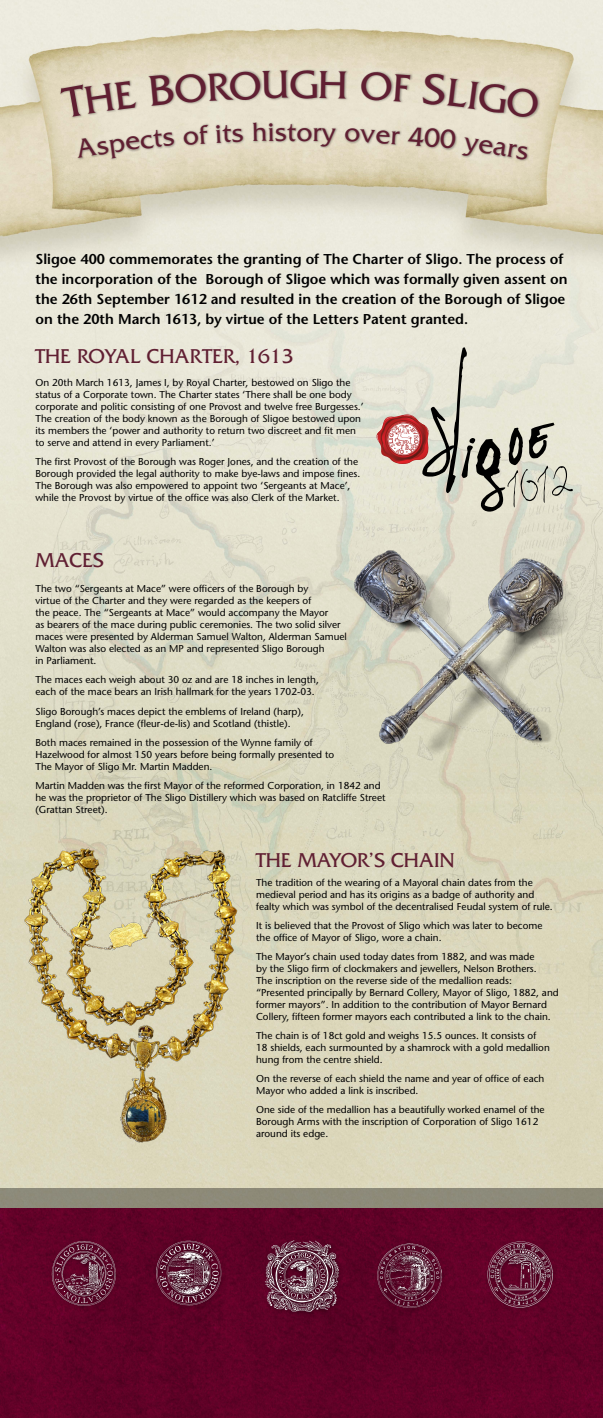
<style>
.page{position:relative;width:603px;height:1418px;background:#fff}
.page>*{position:absolute;margin:0;border:0;box-sizing:border-box;transform-origin:0 0}
.t1{font:41px "Friz Quadrata";color:#601f32}
.t2{font:27.5px "Friz Quadrata";color:#601f32}
.t3{font:21px "Friz Quadrata";color:#601f32}
.t4{font:600 14.25px/19.8px "Stone Sans Std";color:#000}
.t5{font:500 10px/12px "Stone Sans Std";color:#000}
</style>
<div class="page">
<img style="left:0;top:0;width:602px;height:1188px">
<div style="left:76px;top:121px;width:453px;height:41px;background:#000;opacity:.3"></div>
<div style="left:59px;top:68px;width:481px;height:52px;background:#000;opacity:.3"></div>
<img style="left:16px;top:831px;width:233px;height:326px">
<svg style="left:376px;top:347px;width:196px;height:164px;background:#cdc7b9"></svg>
<img style="left:340px;top:513px;width:262px;height:280px">
<svg style="left:0;top:1188px;width:602px;height:229px;background:#651231"></svg>
<div style="left:48px;top:1237px;width:509px;height:79px;background:#5f0127"></div>
<img style="left:486px;top:1240px;width:67px;height:68px">
<img style="left:377px;top:1240px;width:67px;height:68px">
<img style="left:51px;top:1241px;width:65px;height:65px">
<img style="left:156px;top:1240px;width:65px;height:65px">
<img style="left:265px;top:1240px;width:73px;height:71px">
<svg style="left:75px;top:130px;width:99px;height:28px;background:#d4cdba"></svg>
<svg style="left:183px;top:124px;width:60px;height:21px"></svg>
<svg style="left:253px;top:122px;width:20px;height:19px"></svg>
<svg style="left:313px;top:128px;width:23px;height:19px"></svg>
<svg style="left:345px;top:128px;width:54px;height:16px"></svg>
<svg style="left:407px;top:127px;width:121px;height:33px;background:#d6cfbb"></svg>
<svg style="left:60px;top:80px;width:77px;height:38px;background:#d2cab6"></svg>
<svg style="left:149px;top:70px;width:139px;height:36px;background:#cec8b6"></svg>
<svg style="left:319px;top:71px;width:27px;height:27px"></svg>
<svg style="left:360px;top:71px;width:50px;height:31px;background:#cec8b6"></svg>
<svg style="left:422px;top:73px;width:118px;height:46px;background:#d5cebb"></svg>
<h1 class="t1" style="left:290px;top:62px;width:29px">G</h1>
<h2 class="t2" style="left:275px;top:116px;width:39px">sto</h2>
<p class="t4" style="left:35px;top:249px;width:533px">Sligoe 400 commemorates the granting of The Charter of Sligo. The process of the incorporation of the Borough of Sligoe which was formally given assent on the 26th September 1612 and resulted in the creation of the Borough of Sligoe on the 20th March 1613, by virtue of the Letters Patent granted.</p>
<h3 class="t3" style="left:35px;top:344px;width:259px">THE ROYAL CHARTER, 1613</h3>
<p class="t5" style="left:35px;top:376px;width:329px">On 20th March 1613, James I, by Royal Charter, bestowed on Sligo the status of a Corporate town. The Charter states ‘There shall be one body corporate and politic consisting of one Provost and twelve free Burgesses.’ The creation of the body known as the Borough of Sligoe bestowed upon its members the ‘power and authority to return two discreet and fit men to serve and attend in every Parliament.’</p>
<p class="t5" style="left:35px;top:456px;width:326px">The first Provost of the Borough was Roger Jones, and the creation of the Borough provided the legal authority to make bye-laws and impose fines.<br>The Borough was also empowered to appoint two ‘Sergeants at Mace’, while the Provost by virtue of the office was also Clerk of the Market.</p>
<h3 class="t3" style="left:35px;top:549px;width:70px">MACES</h3>
<p class="t5" style="left:35px;top:583px;width:313px">The two “Sergeants at Mace” were officers of the Borough by<br>virtue of the Charter and they were regarded as the keepers of<br>the peace. The “Sergeants at Mace” would accompany the Mayor<br>as bearers of the mace during public ceremonies. The two solid silver maces were presented by Alderman Samuel Walton, Alderman Samuel Walton was also elected as an MP and represented Sligo Borough<br>in Parliament.</p>
<p class="t5" style="left:35px;top:674px;width:285px">The maces each weigh about 30 oz and are 18 inches in length, each of the mace bears an Irish hallmark for the years 1702-03.</p>
<p class="t5" style="left:35px;top:705px;width:270px">Sligo Borough’s maces depict the emblems of Ireland (harp),<br>England (rose), France (fleur-de-lis) and Scotland (thistle).</p>
<p class="t5" style="left:35px;top:736px;width:300px">Both maces remained in the possession of the Wynne family of<br>Hazelwood for almost 150 years before being formally presented to<br>The Mayor of Sligo Mr. Martin Madden.</p>
<p class="t5" style="left:35px;top:779px;width:351px">Martin Madden was the first Mayor of the reformed Corporation, in 1842 and he was the proprietor of The Sligo Distillery which was based on Ratcliffe Street (Grattan Street).</p>
<h3 class="t3" style="left:256px;top:848px;width:200px">THE MAYOR’S CHAIN</h3>
<p class="t5" style="left:256px;top:876px;width:298px">The tradition of the wearing of a Mayoral chain dates from the medieval period and has its origins as a badge of authority and fealty which was symbol of the decentralised Feudal system of rule.</p>
<p class="t5" style="left:256px;top:919px;width:288px">It is believed that the Provost of Sligo which was later to become the office of Mayor of Sligo, wore a chain.</p>
<p class="t5" style="left:256px;top:950px;width:304px">The Mayor’s chain used today dates from 1882, and was made<br>by the Sligo firm of clockmakers and jewellers, Nelson Brothers.<br>The inscription on the reverse side of the medallion reads: “Presented principally by Bernard Collery, Mayor of Sligo, 1882, and former mayors”. In addition to the contribution of Mayor Bernard Collery, fifteen former mayors each contributed a link to the chain.</p>
<p class="t5" style="left:256px;top:1029px;width:295px">The chain is of 18ct gold and weighs 15.5 ounces. It consists of<br>18 shields, each surmounted by a shamrock with a gold medallion hung from the centre shield.</p>
<p class="t5" style="left:256px;top:1072px;width:289px">On the reverse of each shield the name and year of office of each<br>Mayor who added a link is inscribed.</p>
<p class="t5" style="left:256px;top:1103px;width:290px">One side of the medallion has a beautifully worked enamel of the<br>Borough Arms with the inscription of Corporation of Sligo 1612 around its edge.</p>
</div>
